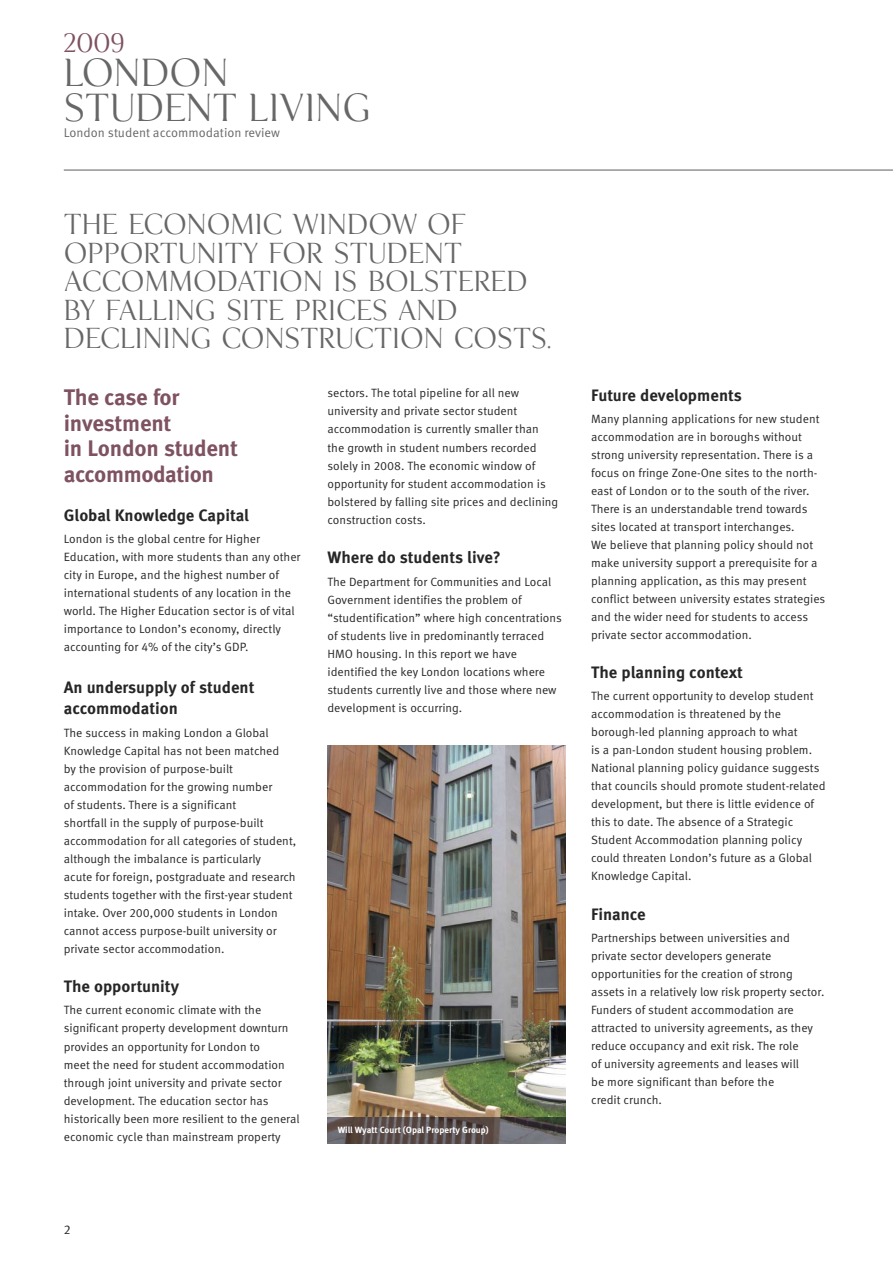
<style>
.page{position:relative;width:893px;height:1263px;background:#fff}
.page>*{position:absolute;margin:0;border:0;box-sizing:border-box;transform-origin:0 0}
.t1{font:34.5px/34.5px "KF Display";color:#686768}
.t2{font:25.5px/28.5px "KF Display";color:#686768}
.t3{font:24px "KF Display";color:#7e5260}
.t4{font:700 22.5px/25.5px "KF Meta OT";letter-spacing:-.01em;color:#7e5260}
.t5{font:700 16.5px/21px "KF Meta OT";color:#272627}
.t6{font:12.75px "KF Meta OT";color:#686768}
.t7{font:12.75px "KF Meta OT";color:#272627}
.t8{font:12px/18px "KF Meta OT";color:#272627}
.t9{font:700 9px "KF Meta OT";color:#fff}
</style>
<div class="page">
<hr style="left:64px;top:169px;width:828px;height:2px;background:#939393">
<img style="left:327px;top:745px;width:239px;height:398px">
<hr style="left:327px;top:1143px;width:238px;height:1px;background:#80828e">
<img style="left:327px;top:1118px;width:238px;height:25px">
<h3 class="t3" style="left:64px;top:30px;width:63px">2009</h3>
<h1 class="t1" style="left:64px;top:57px;width:308px">LONDON<br>STUDENT LIVING</h1>
<p class="t6" style="left:64px;top:128px;width:218px">London student accommodation review</p>
<h2 class="t2" style="left:64px;top:211px;width:489px">THE ECONOMIC WINDOW OF<br>OPPORTUNITY FOR STUDENT<br>ACCOMMODATION IS BOLSTERED<br>BY FALLING SITE PRICES AND<br>DECLINING CONSTRUCTION COSTS.</h2>
<h3 class="t4" style="left:64px;top:386px;width:176px">The case for investment<br>in London student accommodation</h3>
<h3 class="t5" style="left:64px;top:506px;width:187px">Global Knowledge Capital</h3>
<p class="t8" style="left:64px;top:531px;width:238px">London is the global centre for Higher Education, with more students than any other city in Europe, and the highest number of international students of any location in the world. The Higher Education sector is of vital importance to London’s economy, directly accounting for 4% of the city’s GDP.</p>
<h3 class="t5" style="left:64px;top:679px;width:192px">An undersupply of student accommodation</h3>
<p class="t8" style="left:64px;top:724px;width:234px">The success in making London a Global Knowledge Capital has not been matched<br>by the provision of purpose-built accommodation for the growing number<br>of students. There is a significant<br>shortfall in the supply of purpose-built accommodation for all categories of student, although the imbalance is particularly<br>acute for foreign, postgraduate and research students together with the first-year student intake. Over 200,000 students in London cannot access purpose-built university or private sector accommodation.</p>
<h3 class="t5" style="left:64px;top:977px;width:117px">The opportunity</h3>
<p class="t8" style="left:64px;top:1002px;width:237px">The current economic climate with the significant property development downturn provides an opportunity for London to<br>meet the need for student accommodation through joint university and private sector development. The education sector has historically been more resilient to the general economic cycle than mainstream property</p>
<p class="t8" style="left:327px;top:385px;width:232px">sectors. The total pipeline for all new university and private sector student accommodation is currently smaller than the growth in student numbers recorded solely in 2008. The economic window of opportunity for student accommodation is bolstered by falling site prices and declining construction costs.</p>
<h3 class="t5" style="left:327px;top:549px;width:175px">Where do students live?</h3>
<p class="t8" style="left:327px;top:574px;width:236px">The Department for Communities and Local Government identifies the problem of “studentification” where high concentrations of students live in predominantly terraced HMO housing. In this report we have identified the key London locations where students currently live and those where new development is occurring.</p>
<p class="t9" style="left:338px;top:1127px;width:153px">Will Wyatt Court (Opal Property Group)</p>
<h3 class="t5" style="left:591px;top:386px;width:152px">Future developments</h3>
<p class="t8" style="left:591px;top:411px;width:236px">Many planning applications for new student accommodation are in boroughs without strong university representation. There is a focus on fringe Zone-One sites to the north&shy;east of London or to the south of the river.<br>There is an understandable trend towards sites located at transport interchanges.<br>We believe that planning policy should not make university support a prerequisite for a planning application, as this may present conflict between university estates strategies and the wider need for students to access private sector accommodation.</p>
<h3 class="t5" style="left:591px;top:663px;width:153px">The planning context</h3>
<p class="t8" style="left:591px;top:688px;width:236px">The current opportunity to develop student accommodation is threatened by the borough-led planning approach to what<br>is a pan-London student housing problem.<br>National planning policy guidance suggests that councils should promote student-related development, but there is little evidence of this to date. The absence of a Strategic Student Accommodation planning policy could threaten London’s future as a Global Knowledge Capital.</p>
<h3 class="t5" style="left:591px;top:905px;width:56px">Finance</h3>
<p class="t8" style="left:591px;top:930px;width:235px">Partnerships between universities and private sector developers generate opportunities for the creation of strong assets in a relatively low risk property sector.<br>Funders of student accommodation are attracted to university agreements, as they reduce occupancy and exit risk. The role<br>of university agreements and leases will<br>be more significant than before the<br>credit crunch.</p>
<p class="t7" style="left:64px;top:1225px;width:8px">2</p>
</div>
